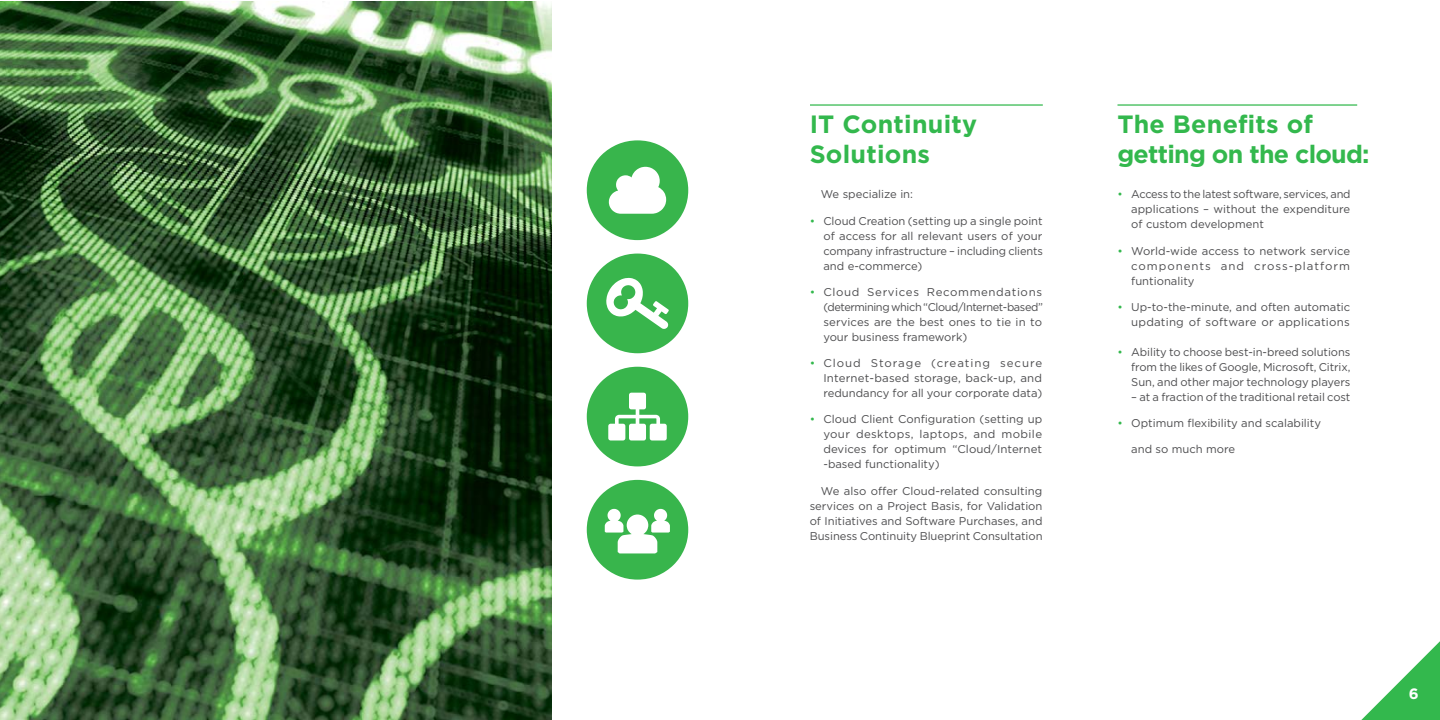
<style>
.page{position:relative;width:1440px;height:720px;background:#fff}
.page>*{position:absolute;margin:0;border:0;box-sizing:border-box;transform-origin:0 0}
.t1{font:700 25px/30px "Gotham";letter-spacing:-.03em;color:#33b84d}
.t2{font:700 25px/30px "Gotham";letter-spacing:.01em;color:#33b84d}
.t3{font:700 15px "Gotham";color:#fff}
.t4{font:11.25px/15px "Gotham";color:#4d4d4f;text-align:justify}
.s1{color:#33b84d}
</style>
<div class="page">
<img style="left:0;top:1px;width:551px;height:719px">
<svg style="left:1361px;top:641px;width:79px;height:79px"></svg>
<hr style="left:1118px;top:104px;width:239px;height:2px;background:#33b84d">
<hr style="left:810px;top:104px;width:233px;height:2px;background:#33b84d">
<svg style="left:587px;top:367px;width:101px;height:99px"></svg>
<svg style="left:587px;top:140px;width:101px;height:100px"></svg>
<svg style="left:587px;top:254px;width:101px;height:99px"></svg>
<svg style="left:587px;top:480px;width:101px;height:100px"></svg>
<h1 class="t2" style="left:810px;top:109px;width:169px">IT Continuity<br>Solutions</h1>
<p class="t4" style="left:821px;top:187px;width:94px">We specialize in:</p>
<p class="t4" style="left:823px;top:213px;width:221px;text-indent:-14px"><span class="s1">•</span> Cloud Creation (setting up a single point of access for all relevant users of your company infrastructure – including clients and e-commerce)</p>
<p class="t4" style="left:823px;top:284px;width:221px;text-indent:-14px"><span class="s1">•</span> Cloud Services Recommendations (determining which “Cloud/Internet-based” services are the best ones to tie in to your business framework)</p>
<p class="t4" style="left:823px;top:355px;width:221px;text-indent:-14px"><span class="s1">•</span> Cloud Storage (creating secure Internet-based storage, back-up, and redundancy for all your corporate data)</p>
<p class="t4" style="left:823px;top:412px;width:221px;text-indent:-14px"><span class="s1">•</span> Cloud Client Configuration (setting up your desktops, laptops, and mobile devices for optimum “Cloud/Internet -based functionality)</p>
<p class="t4" style="left:810px;top:483px;width:234px;text-indent:11px">We also offer Cloud-related consulting services on a Project Basis, for Validation of Initiatives and Software Purchases, and Business Continuity Blueprint Consultation</p>
<h1 class="t1" style="left:1118px;top:109px;width:254px">The Benefits of getting on the cloud:</h1>
<p class="t4" style="left:1131px;top:187px;width:221px;text-indent:-14px"><span class="s1">•</span> Access to the latest software, services, and applications – without the expenditure of custom development</p>
<p class="t4" style="left:1131px;top:243px;width:221px;text-indent:-14px"><span class="s1">•</span> World-wide access to network service components and cross-platform funtionality</p>
<p class="t4" style="left:1117px;top:299px;width:234px;text-align:right"><span class="s1">•</span> Up-to-the-minute, and often automatic updating of software or applications</p>
<p class="t4" style="left:1131px;top:344px;width:221px;text-indent:-14px"><span class="s1">•</span> Ability to choose best-in-breed solutions from the likes of Google, Microsoft, Citrix, Sun, and other major technology players</p>
<p class="t4" style="left:1131px;top:389px;width:221px">– at a fraction of the traditional retail cost</p>
<p class="t4" style="left:1117px;top:415px;width:205px"><span class="s1">•</span> Optimum flexibility and scalability</p>
<p class="t4" style="left:1131px;top:442px;width:105px">and so much more</p>
<h2 class="t3" style="left:1409px;top:684px;width:11px">6</h2>
</div>
